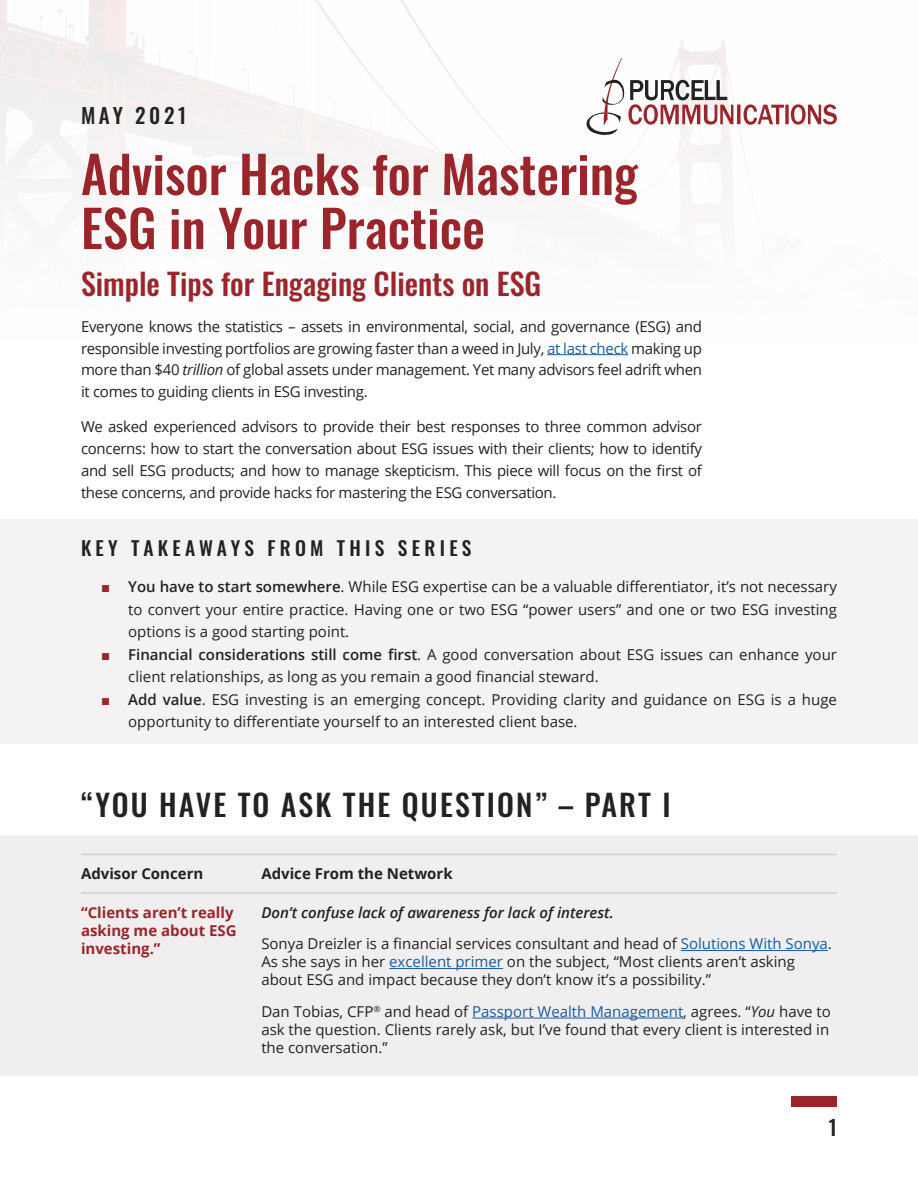
<style>
.page{position:relative;width:918px;height:1188px;background:#fff}
.page>*{position:absolute;margin:0;border:0;box-sizing:border-box;transform-origin:0 0}
.t1{font:500 51px/54px "Oswald";color:#9a262b}
.t2{font:500 30px "Oswald";color:#9a262b}
.t3{font:500 30px "Oswald";letter-spacing:.07em;color:#222}
.t4{font:500 21px "Oswald";letter-spacing:.17em;color:#222}
.t5{font:500 19.5px "Oswald";letter-spacing:.22em;color:#222}
.t6{font:15px/21.8px "Open Sans";color:#222;text-align:justify}
.t7{font:700 15px/18px "Open Sans";color:#9a262b}
.t8{font:italic 600 15px "Open Sans";color:#222}
.t9{font:700 15px "Open Sans";color:#222}
.s1{color:#175d9e}
.s2{font-style:italic}
.s3{font-family:"Arial";color:#9a262b}
.s4{font-weight:600}
</style>
<div class="page">
<div style="left:792px;top:1097px;width:45px;height:10px;background:#9a262b"></div>
<svg style="left:586px;top:58px;width:251px;height:77px"></svg>
<div style="left:0;top:835px;width:918px;height:241px;background:#f0eeef"></div>
<div style="left:0;top:519px;width:918px;height:225px;background:#f5f2f3"></div>
<hr style="left:81px;top:854px;width:180px;height:1px;background:#d3d0ce">
<hr style="left:261px;top:854px;width:576px;height:1px;background:#d3d0ce">
<hr style="left:81px;top:892px;width:180px;height:2px;background:#d3d0ce">
<hr style="left:261px;top:892px;width:576px;height:2px;background:#d3d0ce">
<hr style="left:681px;top:950px;width:147px;height:1px;background:#175d9e">
<hr style="left:389px;top:968px;width:114px;height:1px;background:#175d9e">
<hr style="left:472px;top:1018px;width:211px;height:1px;background:#175d9e">
<hr style="left:547px;top:354px;width:81px;height:1px;background:#175d9e">
<h3 class="t4" style="left:81px;top:104px;width:107px">MAY 2021</h3>
<h1 class="t1" style="left:81px;top:150px;width:558px">Advisor Hacks for Mastering<br>ESG in Your Practice</h1>
<h2 class="t2" style="left:81px;top:268px;width:462px">Simple Tips for Engaging Clients on ESG</h2>
<p class="t6" style="left:81px;top:315px;width:623px">Everyone knows the statistics – assets in environmental, social, and governance (ESG) and responsible investing portfolios are growing faster than a weed in July, <span class="s1">at last check</span> making up more than $40 <span class="s2">trillion</span> of global assets under management. Yet many advisors feel adrift when it comes to guiding clients in ESG investing.</p>
<p class="t6" style="left:81px;top:416px;width:623px">We asked experienced advisors to provide their best responses to three common advisor concerns: how to start the conversation about ESG issues with their clients; how to identify and sell ESG products; and how to manage skepticism. This piece will focus on the first of these concerns, and provide hacks for mastering the ESG conversation.</p>
<h2 class="t5" style="left:81px;top:538px;width:392px">KEY TAKEAWAYS FROM THIS SERIES</h2>
<p class="t6" style="left:128px;top:575px;width:710px;line-height:22.5px;text-indent:-27px"><span class="s3">■</span> <span class="s4">You have to start somewhere</span>. While ESG expertise can be a valuable differentiator, it’s not necessary to convert your entire practice. Having one or two ESG “power users” and one or two ESG investing options is a good starting point.</p>
<p class="t6" style="left:128px;top:643px;width:710px;line-height:22.5px;text-indent:-27px"><span class="s3">■</span> <span class="s4">Financial considerations still come first</span>. A good conversation about ESG issues can enhance your client relationships, as long as you remain a good financial steward.</p>
<p class="t6" style="left:128px;top:688px;width:710px;line-height:22.5px;text-indent:-27px"><span class="s3">■</span> <span class="s4">Add value</span>. ESG investing is an emerging concept. Providing clarity and guidance on ESG is a huge opportunity to differentiate yourself to an interested client base.</p>
<h2 class="t3" style="left:81px;top:789px;width:591px">“YOU HAVE TO ASK THE QUESTION” – PART I</h2>
<p class="t9" style="left:81px;top:863px;width:124px">Advisor Concern</p>
<p class="t9" style="left:261px;top:863px;width:193px">Advice From the Network</p>
<p class="t7" style="left:81px;top:903px;width:157px">“Clients aren’t really asking me about ESG investing.”</p>
<p class="t8" style="left:261px;top:902px;width:354px">Don’t confuse lack of awareness for lack of interest.</p>
<p class="t6" style="left:261px;top:935px;width:572px;line-height:18px;text-align:left">Sonya Dreizler is a financial services consultant and head of <span class="s1">Solutions With Sonya</span>.<br>As she says in her <span class="s1">excellent primer</span> on the subject, “Most clients aren’t asking about ESG and impact because they don’t know it’s a possibility.”</p>
<p class="t6" style="left:261px;top:1002px;width:571px;line-height:18px">Dan Tobias, CFP<sup>®</sup> and head of <span class="s1">Passport Wealth Management</span>, agrees. “<span class="s2">You</span> have to ask the question. Clients rarely ask, but I’ve found that every client is interested in the conversation.”</p>
<h3 class="t4" style="left:829px;top:1117px;width:10px">1</h3>
</div>
